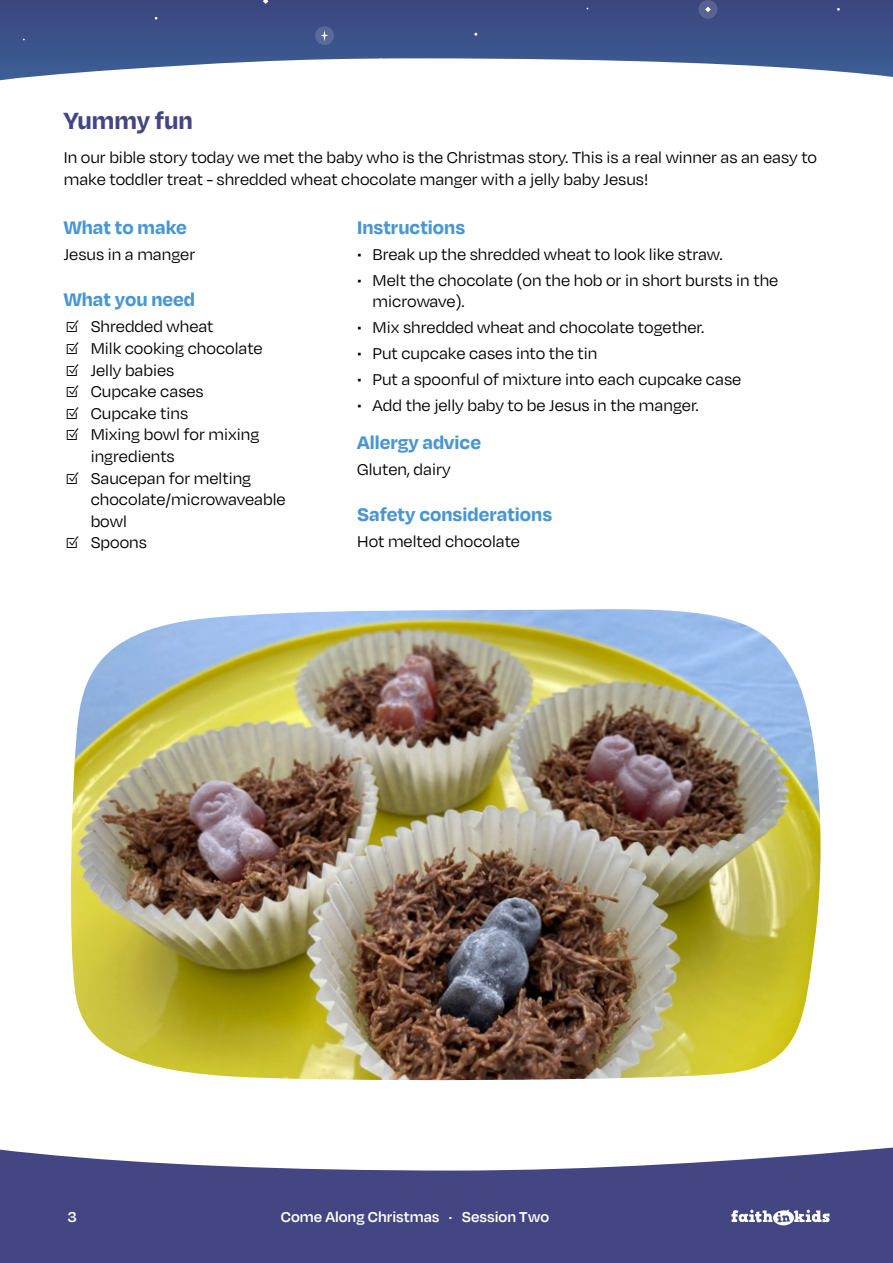
<style>
.page{position:relative;width:893px;height:1263px;background:#fff}
.page>*{position:absolute;margin:0;border:0;box-sizing:border-box;transform-origin:0 0}
.t1{font:700 27px "Degular";color:#434682}
.t2{font:700 21px "Degular";color:#4a96d2}
.t3{font:18px/21.6px "Degular";color:#000}
.t4{font:600 16.5px "Degular";color:#fff}
</style>
<div class="page">
<svg style="left:0;top:1147px;width:893px;height:116px;background:#5d6093"></svg>
<svg style="left:731px;top:1209px;width:99px;height:16px"></svg>
<svg style="left:0;top:0;width:893px;height:77px;background:#4c5e91"></svg>
<div style="left:315px;top:26px;width:19px;height:19px;background:#596a98;border-radius:50%"></div>
<svg style="left:263px;top:0;width:5px;height:4px"></svg>
<svg style="left:321px;top:30px;width:7px;height:11px"></svg>
<div style="left:698px;top:0;width:19px;height:19px;background:#596392;border-radius:50%"></div>
<svg style="left:705px;top:7px;width:6px;height:5px"></svg>
<svg style="left:0;top:58px;width:488px;height:23px"></svg>
<img style="left:71px;top:609px;width:750px;height:472px">
<h1 class="t1" style="left:64px;top:103px;width:131px">Yummy fun</h1>
<p class="t3" style="left:64px;top:146px;width:755px">In our bible story today we met the baby who is the Christmas story. This is a real winner as an easy to make toddler treat - shredded wheat chocolate manger with a jelly baby Jesus!</p>
<p class="t2" style="left:64px;top:214px;width:124px">What to make</p>
<p class="t3" style="left:64px;top:243px;width:133px">Jesus in a manger</p>
<p class="t2" style="left:64px;top:286px;width:133px">What you need</p>
<p class="t3" style="left:64px;top:315px;width:151px">☑ Shredded wheat</p>
<p class="t3" style="left:64px;top:337px;width:200px">☑ Milk cooking chocolate</p>
<p class="t3" style="left:64px;top:358px;width:112px">☑ Jelly babies</p>
<p class="t3" style="left:64px;top:380px;width:141px">☑ Cupcake cases</p>
<p class="t3" style="left:64px;top:402px;width:126px">☑ Cupcake tins</p>
<p class="t3" style="left:91px;top:423px;width:170px;text-indent:-27px">☑ Mixing bowl for mixing ingredients</p>
<p class="t3" style="left:91px;top:466px;width:196px;text-indent:-27px">☑ Saucepan for melting chocolate/microwaveable bowl</p>
<p class="t3" style="left:64px;top:531px;width:85px">☑ Spoons</p>
<p class="t2" style="left:357px;top:214px;width:110px">Instructions</p>
<p class="t3" style="left:357px;top:243px;width:367px">• Break up the shredded wheat to look like straw.</p>
<p class="t3" style="left:373px;top:269px;width:407px;text-indent:-15px">• Melt the chocolate (on the hob or in short bursts in the microwave).</p>
<p class="t3" style="left:357px;top:316px;width:349px">• Mix shredded wheat and chocolate together.</p>
<p class="t3" style="left:357px;top:342px;width:242px">• Put cupcake cases into the tin</p>
<p class="t3" style="left:357px;top:368px;width:386px">• Put a spoonful of mixture into each cupcake case</p>
<p class="t3" style="left:357px;top:394px;width:343px">• Add the jelly baby to be Jesus in the manger.</p>
<p class="t2" style="left:357px;top:429px;width:125px">Allergy advice</p>
<p class="t3" style="left:357px;top:458px;width:95px">Gluten, dairy</p>
<p class="t2" style="left:357px;top:501px;width:197px">Safety considerations</p>
<p class="t3" style="left:357px;top:530px;width:164px">Hot melted chocolate</p>
<p class="t4" style="left:68px;top:1207px;width:11px">3</p>
<p class="t4" style="left:281px;top:1207px;width:270px">Come Along Christmas · Session Two</p>
</div>
